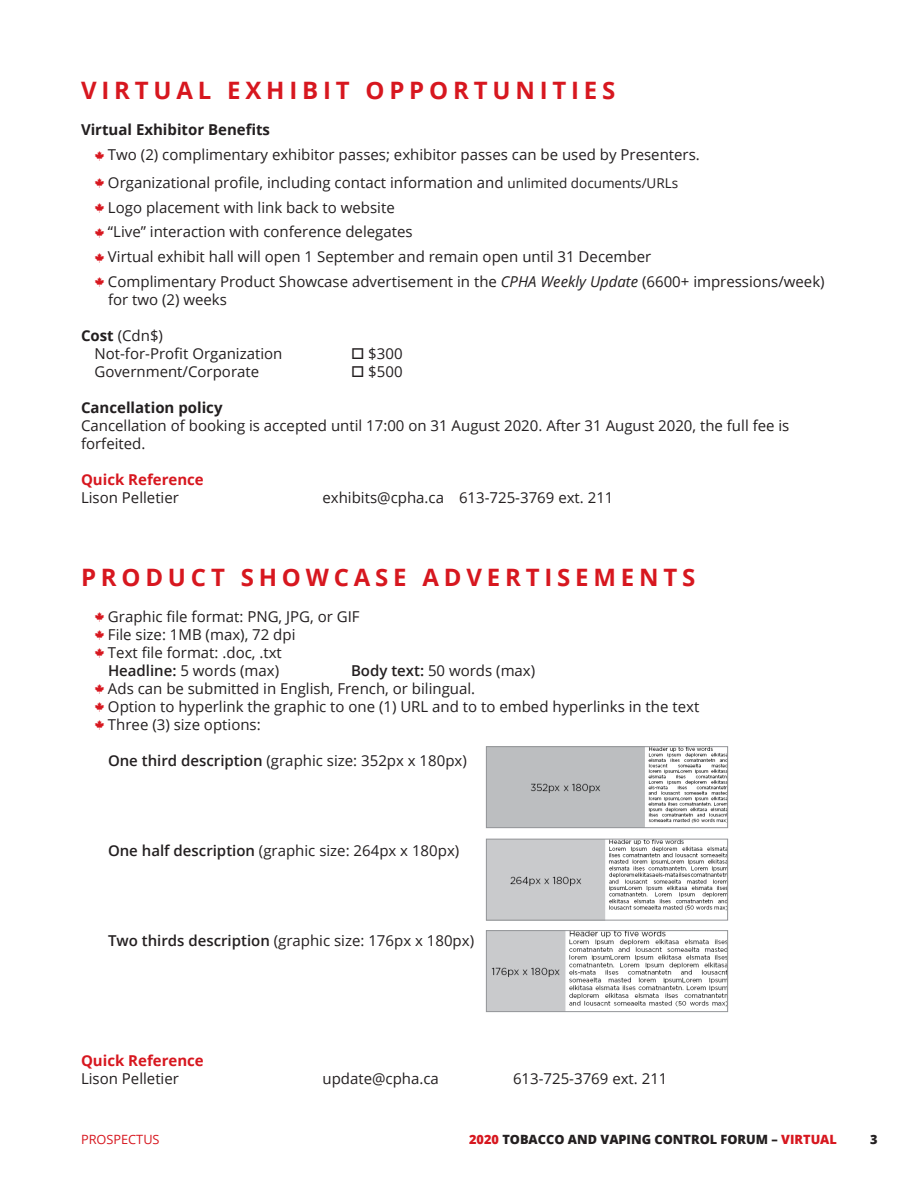
<style>
.page{position:relative;width:918px;height:1188px;background:#fff}
.page>*{position:absolute;margin:0;border:0;box-sizing:border-box;transform-origin:0 0}
.t1{font:700 24px "Open Sans";letter-spacing:.2em;color:#d7171f}
.t2{font:15px/18px "Open Sans";color:#231f20}
.t3{font:700 15px "Open Sans";color:#231f20}
.t4{font:700 15px "Open Sans";color:#d7171f}
.t5{font:800 12.75px "Open Sans";color:#231f20}
.t6{font:12.75px "Open Sans";color:#d7171f}
.s1{font-family:"RCMP";font-size:9px;color:#d7171f}
.s2{font-size:13.5px}
.s3{font-style:italic}
.s4{font-weight:700}
.s5{font-weight:600}
.s6{color:#d7171f}
</style>
<div class="page">
<img style="left:488px;top:748px;width:238px;height:78px">
<div style="left:486px;top:746px;width:242px;height:82px;border:1px solid #939598"></div>
<img style="left:488px;top:841px;width:238px;height:78px">
<div style="left:486px;top:839px;width:242px;height:82px;border:1px solid #939598"></div>
<img style="left:488px;top:932px;width:238px;height:78px">
<div style="left:486px;top:930px;width:242px;height:82px;border:1px solid #939598"></div>
<p class="t1" style="left:81px;top:74px;width:536px">VIRTUAL EXHIBIT OPPORTUNITIES</p>
<p class="t3" style="left:81px;top:119px;width:191px">Virtual Exhibitor Benefits</p>
<p class="t2" style="left:94px;top:145px;width:607px"><span class="s1">*</span> Two (2) complimentary exhibitor passes; exhibitor passes can be used by Presenters.</p>
<p class="t2" style="left:94px;top:173px;width:585px"><span class="s1">*</span> Organizational profile, including contact information and <span class="s2">unlimited documents/URLs</span></p>
<p class="t2" style="left:94px;top:198px;width:302px"><span class="s1">*</span> Logo placement with link back to website</p>
<p class="t2" style="left:94px;top:223px;width:320px"><span class="s1">*</span> “Live” interaction with conference delegates</p>
<p class="t2" style="left:94px;top:247px;width:558px"><span class="s1">*</span> Virtual exhibit hall will open 1 September and remain open until 31 December</p>
<p class="t2" style="left:108px;top:272px;width:718px;text-indent:-14px"><span class="s1">*</span> Complimentary Product Showcase advertisement in the <span class="s3">CPHA Weekly Update</span> (6600+ impressions/week) for two (2) weeks</p>
<p class="t2" style="left:81px;top:326px;width:84px"><span class="s4">Cost</span> (Cdn$)</p>
<p class="t2" style="left:94px;top:344px;width:189px">Not-for-Profit Organization</p>
<p class="t2" style="left:351px;top:344px;width:53px">□ $300</p>
<p class="t2" style="left:94px;top:362px;width:166px">Government/Corporate</p>
<p class="t2" style="left:351px;top:362px;width:53px">□ $500</p>
<p class="t3" style="left:81px;top:397px;width:143px">Cancellation policy</p>
<p class="t2" style="left:81px;top:416px;width:710px">Cancellation of booking is accepted until 17:00 on 31 August 2020. After 31 August 2020, the full fee is forfeited.</p>
<p class="t4" style="left:81px;top:469px;width:124px">Quick Reference</p>
<p class="t2" style="left:81px;top:488px;width:99px">Lison Pelletier</p>
<p class="t2" style="left:322px;top:488px;width:293px">exhibits@cpha.ca 613-725-3769 ext. 211</p>
<p class="t1" style="left:81px;top:560px;width:616px">PRODUCT SHOWCASE ADVERTISEMENTS</p>
<p class="t2" style="left:94px;top:607px;width:267px"><span class="s1">*</span> Graphic file format: PNG, JPG, or GIF</p>
<p class="t2" style="left:94px;top:625px;width:203px"><span class="s1">*</span> File size: 1MB (max), 72 dpi</p>
<p class="t2" style="left:94px;top:643px;width:189px"><span class="s1">*</span> Text file format: .doc, .txt</p>
<p class="t2" style="left:108px;top:661px;width:173px"><span class="s5">Headline:</span> 5 words (max)</p>
<p class="t2" style="left:351px;top:661px;width:186px"><span class="s5">Body text:</span> 50 words (max)</p>
<p class="t2" style="left:94px;top:679px;width:382px"><span class="s1">*</span> Ads can be submitted in English, French, or bilingual.</p>
<p class="t2" style="left:94px;top:697px;width:606px"><span class="s1">*</span> Option to hyperlink the graphic to one (1) URL and to to embed hyperlinks in the text</p>
<p class="t2" style="left:94px;top:715px;width:168px"><span class="s1">*</span> Three (3) size options:</p>
<p class="t2" style="left:108px;top:751px;width:360px"><span class="s5">One third description</span> (graphic size: 352px x 180px)</p>
<p class="t2" style="left:108px;top:841px;width:353px"><span class="s5">One half description</span> (graphic size: 264px x 180px)</p>
<p class="t2" style="left:108px;top:931px;width:368px"><span class="s5">Two thirds description</span> (graphic size: 176px x 180px)</p>
<p class="t4" style="left:81px;top:1050px;width:124px">Quick Reference</p>
<p class="t2" style="left:81px;top:1069px;width:99px">Lison Pelletier</p>
<p class="t2" style="left:322px;top:1069px;width:118px">update@cpha.ca</p>
<p class="t2" style="left:513px;top:1069px;width:156px">613-725-3769 ext. 211</p>
<p class="t6" style="left:81px;top:1130px;width:80px">PROSPECTUS</p>
<p class="t5" style="left:469px;top:1129px;width:369px"><span class="s6">2020</span> TOBACCO AND VAPING CONTROL FORUM – <span class="s6">VIRTUAL</span></p>
<p class="t5" style="left:870px;top:1129px;width:9px">3</p>
</div>
